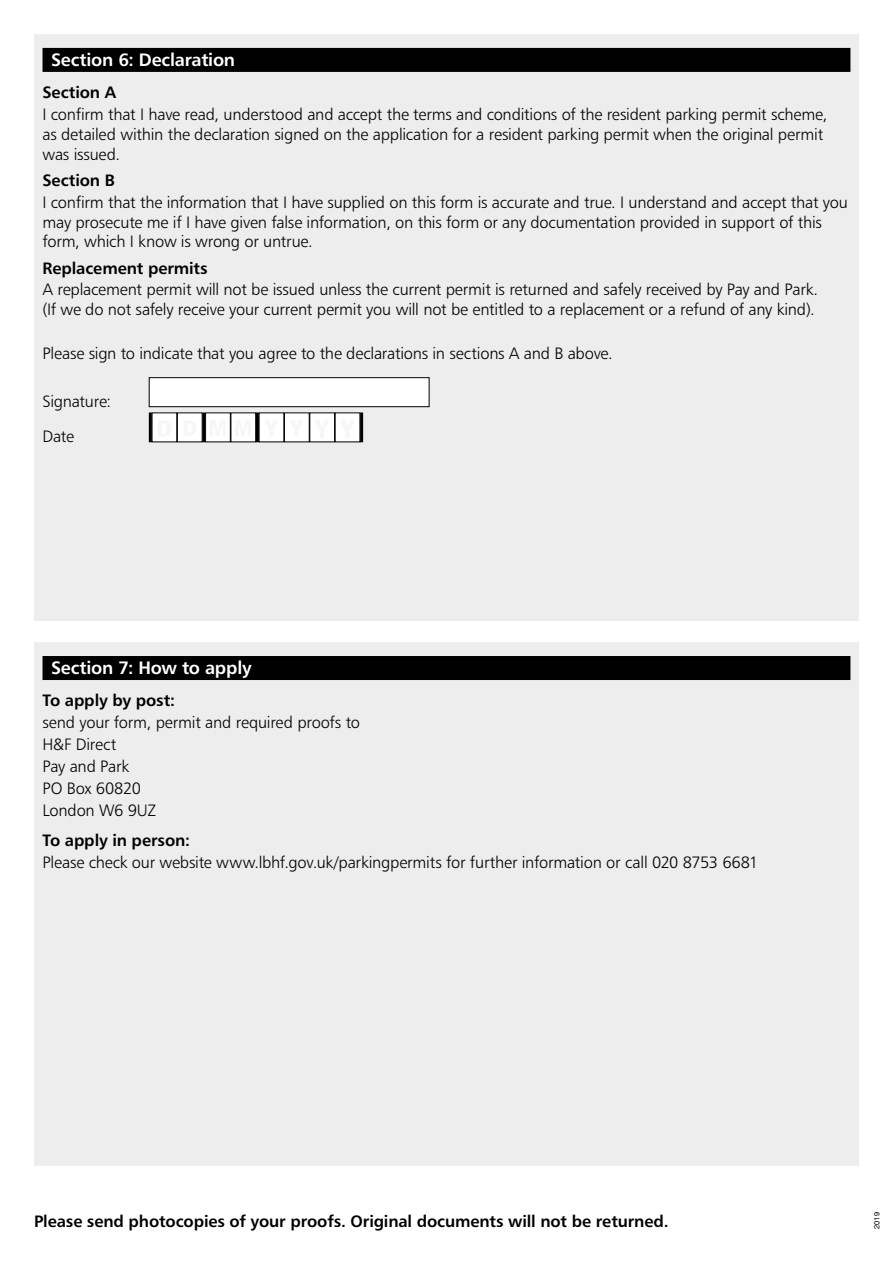
<style>
.page{position:relative;width:893px;height:1263px;background:#fff}
.page>*{position:absolute;margin:0;border:0;box-sizing:border-box;transform-origin:0 0}
.t1{font:18px "Humanist 777 BT Bold B";letter-spacing:-.015em;color:#fff}
.t2{font:16.5px/19.8px "Humanist 777 BT Light B";letter-spacing:-.015em;color:#000}
.t3{font:16.5px "Humanist 777 BT Bold B";letter-spacing:-.01em;color:#000}
.t4{font:7.5px "Helvetica Neue";color:#000}
</style>
<div class="page">
<div style="left:34px;top:642px;width:825px;height:524px;background:#ededed"></div>
<div style="left:43px;top:656px;width:807px;height:24px;background:#000"></div>
<div style="left:34px;top:34px;width:825px;height:587px;background:#ededed"></div>
<div style="left:43px;top:48px;width:807px;height:24px;background:#000"></div>
<div style="left:149px;top:378px;width:280px;height:29px;background:#fff"></div>
<div style="left:149px;top:377px;width:280px;height:30px;border:1px solid #000"></div>
<hr style="left:149px;top:412px;width:3px;height:30px;background:#000">
<div style="left:152px;top:413px;width:25px;height:29px;background:#fff"></div>
<div style="left:177px;top:413px;width:25px;height:29px;background:#fff"></div>
<div style="left:177px;top:412px;width:26px;height:30px;border:1px solid #000"></div>
<hr style="left:202px;top:412px;width:3px;height:30px;background:#000">
<div style="left:206px;top:413px;width:24px;height:29px;background:#fff"></div>
<div style="left:205px;top:412px;width:26px;height:30px;border:1px solid #000"></div>
<div style="left:231px;top:413px;width:25px;height:29px;background:#fff"></div>
<hr style="left:256px;top:412px;width:3px;height:30px;background:#000">
<div style="left:259px;top:413px;width:25px;height:29px;background:#fff"></div>
<div style="left:284px;top:413px;width:25px;height:29px;background:#fff"></div>
<div style="left:284px;top:412px;width:26px;height:30px;border:1px solid #000"></div>
<div style="left:310px;top:413px;width:25px;height:29px;background:#fff"></div>
<div style="left:309px;top:412px;width:26px;height:30px;border:1px solid #000"></div>
<div style="left:335px;top:413px;width:25px;height:29px;background:#fff"></div>
<hr style="left:360px;top:412px;width:3px;height:30px;background:#000">
<p class="t1" style="left:51px;top:48px;width:186px">Section 6: Declaration</p>
<p class="t3" style="left:43px;top:82px;width:75px">Section A</p>
<p class="t2" style="left:43px;top:104px;width:786px">I confirm that I have read, understood and accept the terms and conditions of the resident parking permit scheme, as detailed within the declaration signed on the application for a resident parking permit when the original permit was issued.</p>
<p class="t3" style="left:43px;top:170px;width:74px">Section B</p>
<p class="t2" style="left:43px;top:192px;width:807px">I confirm that the information that I have supplied on this form is accurate and true. I understand and accept that you may prosecute me if I have given false information, on this form or any documentation provided in support of this form, which I know is wrong or untrue.</p>
<p class="t3" style="left:43px;top:257px;width:167px">Replacement permits</p>
<p class="t2" style="left:43px;top:280px;width:777px">A replacement permit will not be issued unless the current permit is returned and safely received by Pay and Park. (If we do not safely receive your current permit you will not be entitled to a replacement or a refund of any kind).</p>
<p class="t2" style="left:43px;top:343px;width:572px">Please sign to indicate that you agree to the declarations in sections A and B above.</p>
<p class="t2" style="left:43px;top:384px;width:70px;line-height:35.1px">Signature:<br>Date</p>
<p class="t1" style="left:51px;top:656px;width:202px">Section 7: How to apply</p>
<p class="t3" style="left:43px;top:690px;width:134px">To apply by post:</p>
<p class="t2" style="left:43px;top:711px;width:319px;line-height:21.9px">send your form, permit and required proofs to<br>H&amp;F Direct<br>Pay and Park<br>PO Box 60820<br>London W6 9UZ</p>
<p class="t3" style="left:43px;top:830px;width:149px">To apply in person:</p>
<p class="t2" style="left:43px;top:852px;width:717px">Please check our website www.lbhf.gov.uk/parkingpermits for further information or call 020 8753 6681</p>
<p class="t3" style="left:34px;top:1211px;width:636px">Please send photocopies of your proofs. Original documents will not be returned.</p>
<p class="t4" style="left:871px;top:1229px;width:18px;rotate:-90deg">2019</p>
</div>
